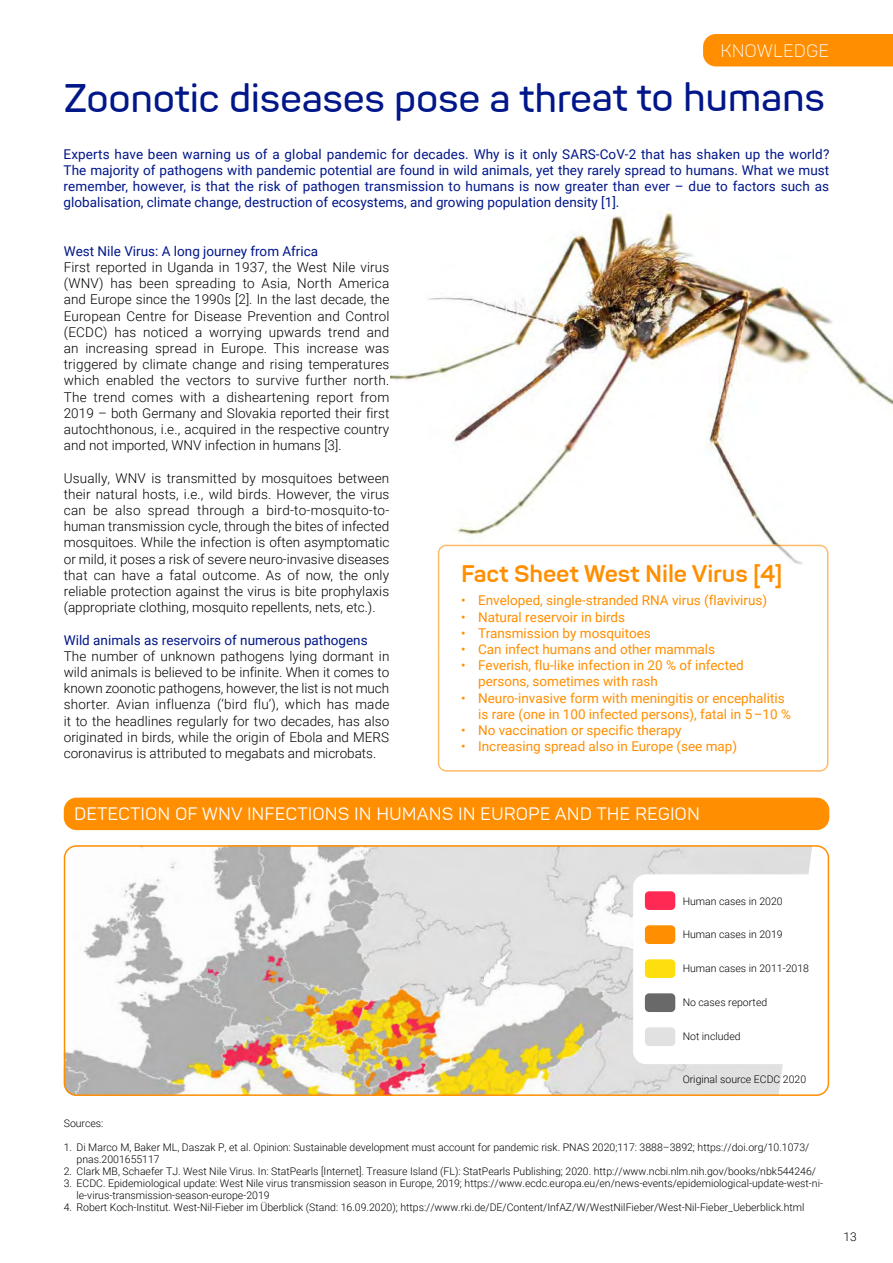
<style>
.page{position:relative;width:893px;height:1263px;background:#fff}
.page>*{position:absolute;margin:0;border:0;box-sizing:border-box;transform-origin:0 0}
.t1{font:600 39.75px "Panton";letter-spacing:-.01em;color:#001689}
.t2{font:700 24px "Panton";letter-spacing:-.005em;color:#ff8e00}
.t3{font:18px "Panton";color:#fff}
.t4{font:300 18px "Panton";color:#fff}
.t5{font:300 13.5px/16.2px "Roboto";color:#000;text-align:justify}
.t6{font:13.5px/16.2px "Roboto";color:#001689;text-align:justify}
.t7{font:13.5px/16.2px "Roboto";color:#ff8e00}
.t8{font:300 12px "Roboto";color:#000}
.t9{font:300 10.5px/12px "Roboto";color:#000}
</style>
<div class="page">
<div style="left:703px;top:34px;width:190px;height:32px;background:#ff8e00"></div>
<div style="left:64px;top:798px;width:765px;height:32px;background:#ff8e00;border-radius:13px"></div>
<img style="left:390px;top:211px;width:503px;height:442px">
<svg style="left:64px;top:845px;width:765px;height:251px"></svg>
<svg style="left:438px;top:653px;width:390px;height:118px"></svg>
<img style="left:438px;top:545px;width:390px;height:108px">
<div style="left:633px;top:874px;width:187px;height:190px;background:#fff;border-radius:13px"></div>
<div style="left:645px;top:891px;width:30px;height:19px;background:#ff2954;border-radius:4px"></div>
<div style="left:645px;top:925px;width:30px;height:19px;background:#ff8e00;border-radius:4px"></div>
<div style="left:645px;top:959px;width:30px;height:19px;background:#ffde0f;border-radius:4px"></div>
<div style="left:645px;top:993px;width:30px;height:19px;background:#696969;border-radius:4px"></div>
<div style="left:645px;top:1027px;width:30px;height:19px;background:#e1e1e1;border-radius:4px"></div>
<h3 class="t4" style="left:720px;top:40px;width:110px">KNOWLEDGE</h3>
<h1 class="t1" style="left:64px;top:73px;width:763px">Zoonotic diseases pose a threat to humans</h1>
<p class="t6" style="left:64px;top:145px;width:767px">Experts have been warning us of a global pandemic for decades. Why is it only SARS-CoV-2 that has shaken up the world?<br>The majority of pathogens with pandemic potential are found in wild animals, yet they rarely spread to humans. What we must remember, however, is that the risk of pathogen transmission to humans is now greater than ever – due to factors such as globalisation, climate change, destruction of ecosystems, and growing population density [1].</p>
<p class="t6" style="left:64px;top:242px;width:256px">West Nile Virus: A long journey from Africa</p>
<p class="t5" style="left:64px;top:259px;width:327px">First reported in Uganda in 1937, the West Nile virus (WNV) has been spreading to Asia, North America and Europe since the 1990s [2]. In the last decade, the European Centre for Disease Prevention and Control (ECDC) has noticed a worrying upwards trend and an increasing spread in Europe. This increase was triggered by climate change and rising temperatures which enabled the vectors to survive further north.<br>The trend comes with a disheartening report from 2019 – both Germany and Slovakia reported their first autochthonous, i.e., acquired in the respective country and not imported, WNV infection in humans [3].</p>
<p class="t5" style="left:64px;top:469px;width:327px">Usually, WNV is transmitted by mosquitoes between their natural hosts, i.e., wild birds. However, the virus can be also spread through a bird-to-mosquito-to&shy;human transmission cycle, through the bites of infected mosquitoes. While the infection is often asymptomatic or mild, it poses a risk of severe neuro-invasive diseases that can have a fatal outcome. As of now, the only reliable protection against the virus is bite prophylaxis (appropriate clothing, mosquito repellents, nets, etc.).</p>
<p class="t6" style="left:64px;top:631px;width:305px">Wild animals as reservoirs of numerous pathogens</p>
<p class="t5" style="left:64px;top:647px;width:327px">The number of unknown pathogens lying dormant in wild animals is believed to be infinite. When it comes to known zoonotic pathogens, however, the list is not much shorter. Avian influenza (‘bird flu’), which has made it to the headlines regularly for two decades, has also originated in birds, while the origin of Ebola and MERS coronavirus is attributed to megabats and microbats.</p>
<h2 class="t2" style="left:461px;top:558px;width:323px">Fact Sheet West Nile Virus [4]</h2>
<p class="t7" style="left:461px;top:592px;width:308px">• Enveloped, single-stranded RNA virus (flavivirus)</p>
<p class="t7" style="left:461px;top:608px;width:166px">• Natural reservoir in birds</p>
<p class="t7" style="left:461px;top:624px;width:191px">• Transmission by mosquitoes</p>
<p class="t7" style="left:461px;top:641px;width:255px">• Can infect humans and other mammals</p>
<p class="t7" style="left:478px;top:657px;width:267px;text-indent:-17px">• Feverish, flu-like infection in 20 % of infected persons, sometimes with rash</p>
<p class="t7" style="left:478px;top:689px;width:314px;text-indent:-17px">• Neuro-invasive form with meningitis or encephalitis is rare (one in 100 infected persons), fatal in 5 –10 %</p>
<p class="t7" style="left:461px;top:722px;width:222px">• No vaccination or specific therapy</p>
<p class="t7" style="left:461px;top:738px;width:277px">• Increasing spread also in Europe (see map)</p>
<h3 class="t3" style="left:74px;top:802px;width:627px">DETECTION OF WNV INFECTIONS IN HUMANS IN EUROPE AND THE REGION</h3>
<p class="t9" style="left:683px;top:894px;width:102px">Human cases in 2020</p>
<p class="t9" style="left:683px;top:928px;width:102px">Human cases in 2019</p>
<p class="t9" style="left:683px;top:962px;width:128px">Human cases in 2011-2018</p>
<p class="t9" style="left:683px;top:996px;width:86px">No cases reported</p>
<p class="t9" style="left:683px;top:1030px;width:60px">Not included</p>
<p class="t9" style="left:683px;top:1072px;width:125px">Original source ECDC 2020</p>
<p class="t9" style="left:64px;top:1117px;width:41px">Sources:</p>
<p class="t9" style="left:77px;top:1141px;width:734px;text-indent:-13px">1. Di Marco M, Baker ML, Daszak P, et al. Opinion: Sustainable development must account for pandemic risk. PNAS 2020;117: 3888–3892; https://doi.org/10.1073/ pnas.2001655117</p>
<p class="t9" style="left:64px;top:1165px;width:754px">2. Clark MB, Schaefer TJ. West Nile Virus. In: StatPearls [Internet]. Treasure Island (FL): StatPearls Publishing; 2020. http://www.ncbi.nlm.nih.gov/books/nbk544246/</p>
<p class="t9" style="left:77px;top:1177px;width:748px;text-indent:-13px">3. ECDC. Epidemiological update: West Nile virus transmission season in Europe, 2019; https://www.ecdc.europa.eu/en/news-events/epidemiological-update-west-ni&shy;le-virus-transmission-season-europe-2019</p>
<p class="t9" style="left:64px;top:1201px;width:742px">4. Robert Koch-Institut. West-Nil-Fieber im Überblick (Stand: 16.09.2020); https://www.rki.de/DE/Content/InfAZ/W/WestNilFieber/West-Nil-Fieber_Ueberblick.html</p>
<p class="t8" style="left:844px;top:1228px;width:15px">13</p>
</div>
